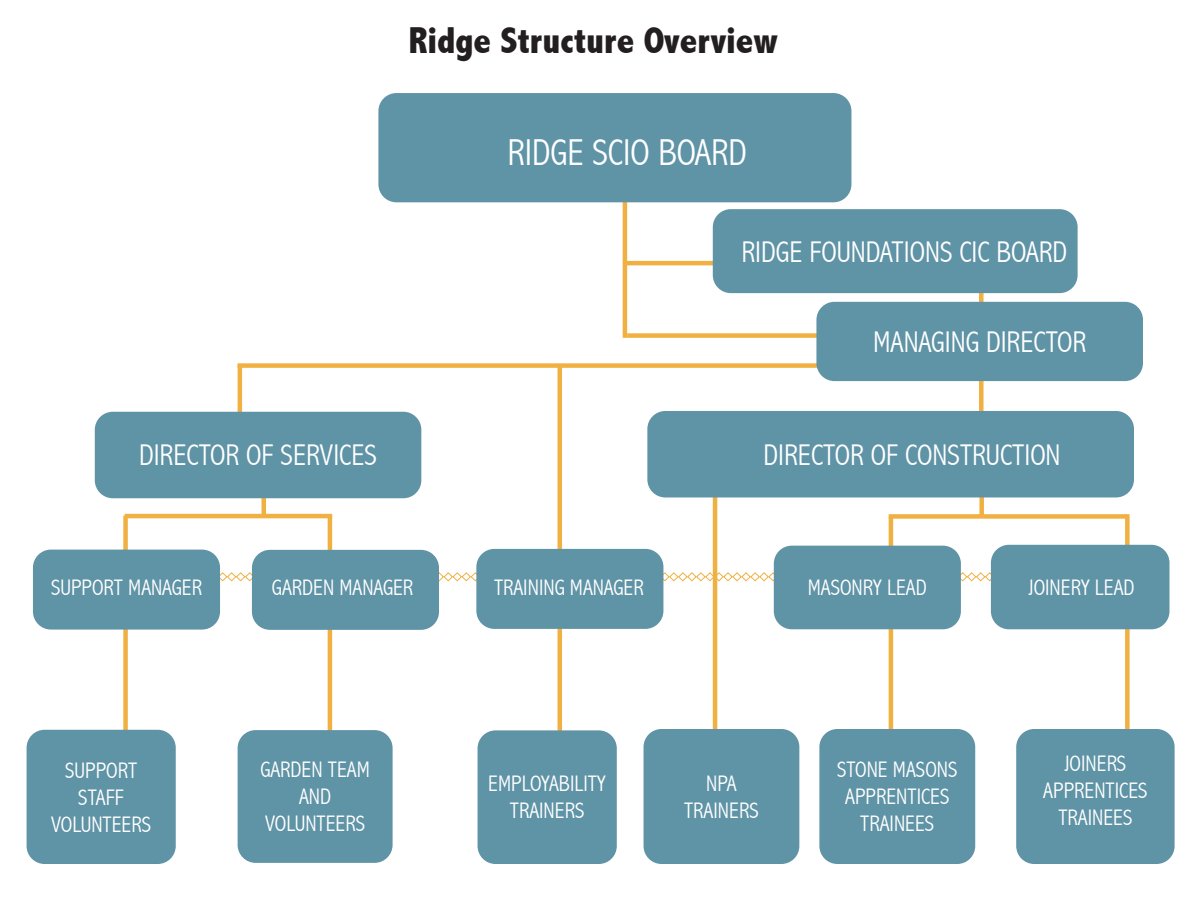
<style>
.page{position:relative;width:1188px;height:918px;background:#fff}
.page>*{position:absolute;margin:0;border:0;box-sizing:border-box;transform-origin:0 0}
.t1{font:800 condensed 37.5px "Abadi";color:#231f20}
.t2{font:300 condensed 37.5px "Abadi";color:#fff}
.t3{font:300 condensed 30px "Abadi";color:#fff}
.t4{font:300 condensed 22.5px/27px "Abadi";color:#fff;text-align:center}
</style>
<div class="page">
<hr style="left:623px;top:133px;width:4px;height:205px;background:#f1b142">
<div style="left:261px;top:472px;width:5px;height:43px;background:#f1b142"></div>
<div style="left:979px;top:276px;width:5px;height:159px;background:#f1b142"></div>
<hr style="left:238px;top:364px;width:4px;height:58px;background:#f1b142">
<hr style="left:328px;top:516px;width:4px;height:244px;background:#f1b142">
<hr style="left:889px;top:517px;width:4px;height:244px;background:#f1b142">
<div style="left:1125px;top:514px;width:5px;height:244px;background:#f1b142"></div>
<div style="left:123px;top:516px;width:5px;height:241px;background:#f1b142"></div>
<div style="left:238px;top:363px;width:584px;height:5px;background:#f1b142"></div>
<hr style="left:125px;top:514px;width:207px;height:4px;background:#f1b142">
<svg style="left:220px;top:572px;width:771px;height:10px"></svg>
<hr style="left:623px;top:261px;width:389px;height:4px;background:#f1b142">
<div style="left:979px;top:422px;width:5px;height:94px;background:#f1b142"></div>
<div style="left:889px;top:514px;width:238px;height:5px;background:#f1b142"></div>
<hr style="left:558px;top:367px;width:4px;height:407px;background:#f1b142">
<hr style="left:713px;top:475px;width:4px;height:261px;background:#f1b142">
<div style="left:627px;top:333px;width:389px;height:5px;background:#f1b142"></div>
<div style="left:378px;top:93px;width:473px;height:109px;background:#5f93a6;border-radius:18px"></div>
<div style="left:991px;top:545px;width:178px;height:84px;background:#5f93a6;border-radius:18px"></div>
<div style="left:713px;top:209px;width:365px;height:84px;background:#5f93a6;border-radius:18px"></div>
<div style="left:95px;top:412px;width:326px;height:86px;background:#5f93a6;border-radius:18px"></div>
<div style="left:647px;top:411px;width:487px;height:86px;background:#5f93a6;border-radius:18px"></div>
<div style="left:816px;top:302px;width:327px;height:79px;background:#5f93a6;border-radius:18px"></div>
<div style="left:27px;top:730px;width:149px;height:134px;background:#5f93a6;border-radius:18px"></div>
<div style="left:33px;top:550px;width:187px;height:80px;background:#5f93a6;border-radius:18px"></div>
<div style="left:238px;top:730px;width:155px;height:133px;background:#5f93a6;border-radius:18px"></div>
<div style="left:774px;top:546px;width:187px;height:83px;background:#5f93a6;border-radius:18px"></div>
<div style="left:252px;top:550px;width:187px;height:80px;background:#5f93a6;border-radius:18px"></div>
<div style="left:819px;top:729px;width:156px;height:135px;background:#5f93a6;border-radius:18px"></div>
<div style="left:1016px;top:729px;width:159px;height:135px;background:#5f93a6;border-radius:18px"></div>
<div style="left:476px;top:549px;width:187px;height:80px;background:#5f93a6;border-radius:18px"></div>
<div style="left:478px;top:730px;width:139px;height:134px;background:#5f93a6;border-radius:18px"></div>
<div style="left:644px;top:729px;width:155px;height:135px;background:#5f93a6;border-radius:18px"></div>
<p class="t1" style="left:409px;top:19px;width:370px">Ridge Structure Overview</p>
<p class="t2" style="left:508px;top:130px;width:241px">RIDGE SCIO BOARD</p>
<p class="t3" style="left:742px;top:234px;width:327px">RIDGE FOUNDATIONS CIC BOARD</p>
<p class="t3" style="left:873px;top:324px;width:215px">MANAGING DIRECTOR</p>
<p class="t3" style="left:139px;top:438px;width:240px">DIRECTOR OF SERVICES</p>
<p class="t3" style="left:764px;top:437px;width:299px">DIRECTOR OF CONSTRUCTION</p>
<p class="t4" style="left:51px;top:574px;width:152px">SUPPORT MANAGER</p>
<p class="t4" style="left:272px;top:574px;width:143px">GARDEN MANAGER</p>
<p class="t4" style="left:808px;top:574px;width:121px">MASONRY LEAD</p>
<p class="t4" style="left:1029px;top:574px;width:108px">JOINERY LEAD</p>
<p class="t4" style="left:494px;top:574px;width:151px">TRAINING MANAGER</p>
<p class="t4" style="left:65px;top:757px;width:73px">SUPPORT<br>STAFF</p>
<p class="t4" style="left:51px;top:811px;width:102px">VOLUNTEERS</p>
<p class="t4" style="left:260px;top:756px;width:111px">GARDEN TEAM<br>AND</p>
<p class="t4" style="left:265px;top:810px;width:102px">VOLUNTEERS</p>
<p class="t4" style="left:488px;top:770px;width:119px">EMPLOYABILITY</p>
<p class="t4" style="left:510px;top:797px;width:76px">TRAINERS</p>
<p class="t4" style="left:706px;top:770px;width:32px">NPA</p>
<p class="t4" style="left:684px;top:797px;width:76px">TRAINERS</p>
<p class="t4" style="left:837px;top:756px;width:122px">STONE MASONS</p>
<p class="t4" style="left:845px;top:783px;width:106px">APPRENTICES</p>
<p class="t4" style="left:860px;top:810px;width:76px">TRAINEES</p>
<p class="t4" style="left:1064px;top:750px;width:63px">JOINERS</p>
<p class="t4" style="left:1043px;top:777px;width:106px">APPRENTICES</p>
<p class="t4" style="left:1058px;top:804px;width:76px">TRAINEES</p>
</div>
